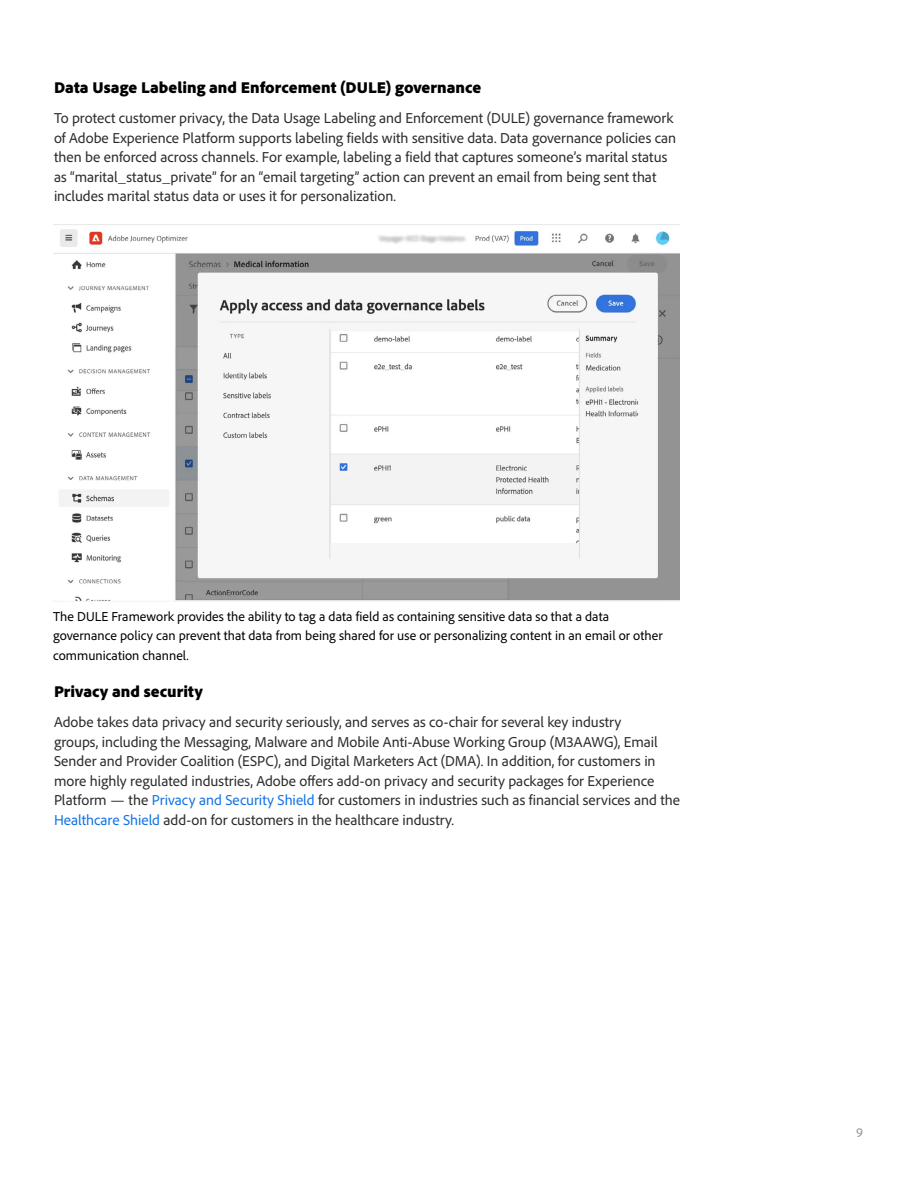
<style>
.page{position:relative;width:918px;height:1188px;background:#fff}
.page>*{position:absolute;margin:0;border:0;box-sizing:border-box;transform-origin:0 0}
.t1{font:900 16.5px "Adobe Clean";letter-spacing:.005em;color:#000}
.t2{font:15px/19.5px "Adobe Clean";color:#2c2c2c}
.t3{font:13.5px/19.5px "Adobe Clean";letter-spacing:.005em;color:#000}
.t4{font:13.5px "Adobe Clean";color:#949598}
.s1{color:#1473e6}
</style>
<div class="page">
<img style="left:54px;top:224px;width:626px;height:378px">
<p class="t1" style="left:54px;top:76px;width:429px">Data Usage Labeling and Enforcement (DULE) governance</p>
<p class="t2" style="left:54px;top:108px;width:624px">To protect customer privacy, the Data Usage Labeling and Enforcement (DULE) governance framework of Adobe Experience Platform supports labeling fields with sensitive data. Data governance policies can then be enforced across channels. For example, labeling a field that captures someone’s marital status as “marital_status_private” for an “email targeting” action can prevent an email from being sent that includes marital status data or uses it for personalization.</p>
<p class="t3" style="left:53px;top:606px;width:611px">The DULE Framework provides the ability to tag a data field as containing sensitive data so that a data governance policy can prevent that data from being shared for use or personalizing content in an email or other communication channel.</p>
<p class="t1" style="left:54px;top:680px;width:150px">Privacy and security</p>
<p class="t2" style="left:54px;top:712px;width:628px">Adobe takes data privacy and security seriously, and serves as co-chair for several key industry<br>groups, including the Messaging, Malware and Mobile Anti-Abuse Working Group (M3AAWG), Email Sender and Provider Coalition (ESPC), and Digital Marketers Act (DMA). In addition, for customers in more highly regulated industries, Adobe offers add-on privacy and security packages for Experience Platform — the <span class="s1">Privacy and Security Shield</span> for customers in industries such as financial services and the <span class="s1">Healthcare Shield</span> add-on for customers in the healthcare industry.</p>
<p class="t4" style="left:856px;top:1124px;width:9px">9</p>
</div>
